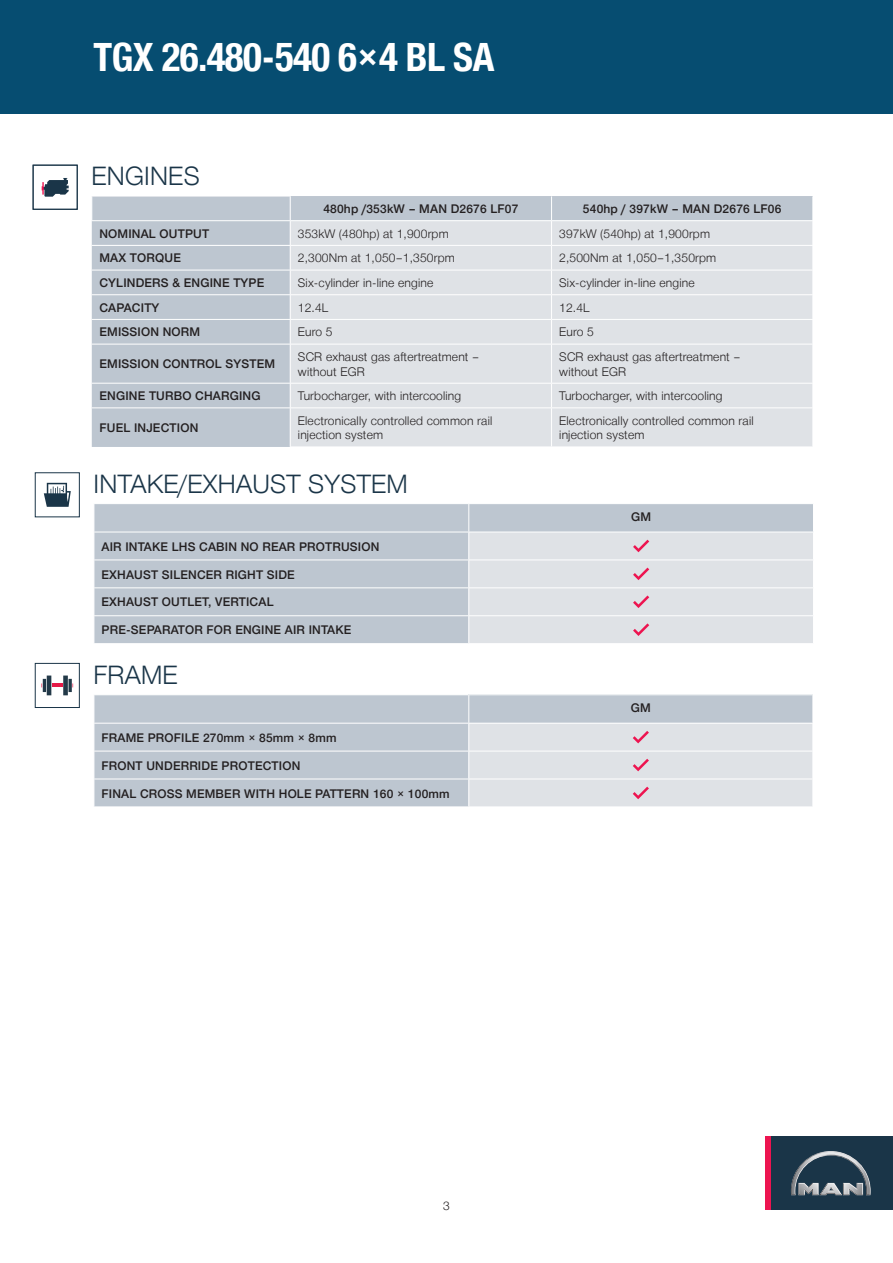
<style>
.page{position:relative;width:893px;height:1263px;background:#fff}
.page>*{position:absolute;margin:0;border:0;box-sizing:border-box;transform-origin:0 0}
.t1{font:700 39px "Man Global Condensed";letter-spacing:-.015em;color:#fff}
.t2{font:300 25.5px "Man Global";letter-spacing:.01em;color:#1a3548}
.t3{font:300 12px/14.4px "Man Global";letter-spacing:.015em;color:#231f20}
.t4{font:500 12px "Man Global";letter-spacing:.015em;color:#231f20}
</style>
<div class="page">
<div style="left:0;top:0;width:893px;height:114px;background:#064d71"></div>
<div style="left:765px;top:1136px;width:6px;height:74px;background:#ed1450"></div>
<svg style="left:771px;top:1136px;width:122px;height:74px;background:#2d4556"></svg>
<div style="left:92px;top:196px;width:720px;height:251px;background:#bdc6d0"></div>
<div style="left:291px;top:221px;width:521px;height:226px;background:#dfe2e6"></div>
<hr style="left:92px;top:344px;width:198px;height:1px;background:#fff">
<hr style="left:92px;top:383px;width:198px;height:1px;background:#fff">
<hr style="left:92px;top:407px;width:198px;height:1px;background:#fff">
<hr style="left:290px;top:245px;width:262px;height:1px;background:#fff">
<hr style="left:552px;top:245px;width:261px;height:1px;background:#fff">
<hr style="left:290px;top:270px;width:262px;height:1px;background:#fff">
<hr style="left:552px;top:270px;width:261px;height:1px;background:#fff">
<hr style="left:290px;top:294px;width:262px;height:1px;background:#fff">
<hr style="left:552px;top:294px;width:261px;height:1px;background:#fff">
<hr style="left:290px;top:319px;width:262px;height:1px;background:#fff">
<hr style="left:552px;top:319px;width:261px;height:1px;background:#fff">
<svg style="left:551px;top:196px;width:1px;height:148px"></svg>
<svg style="left:812px;top:196px;width:1px;height:148px"></svg>
<hr style="left:290px;top:344px;width:262px;height:1px;background:#fff">
<hr style="left:290px;top:344px;width:1px;height:39px;background:#fff">
<hr style="left:552px;top:344px;width:261px;height:1px;background:#fff">
<hr style="left:551px;top:344px;width:1px;height:39px;background:#fff">
<hr style="left:290px;top:383px;width:262px;height:1px;background:#fff">
<svg style="left:290px;top:384px;width:1px;height:23px"></svg>
<hr style="left:552px;top:383px;width:261px;height:1px;background:#fff">
<svg style="left:551px;top:384px;width:1px;height:23px"></svg>
<svg style="left:812px;top:384px;width:1px;height:23px"></svg>
<hr style="left:290px;top:407px;width:262px;height:1px;background:#fff">
<hr style="left:290px;top:408px;width:1px;height:39px;background:#fff">
<hr style="left:552px;top:407px;width:261px;height:1px;background:#fff">
<hr style="left:551px;top:408px;width:1px;height:39px;background:#fff">
<svg style="left:91px;top:196px;width:200px;height:148px;background:#bfc8d2"></svg>
<hr style="left:91px;top:220px;width:199px;height:1px;background:#fff">
<hr style="left:290px;top:220px;width:262px;height:1px;background:#fff">
<hr style="left:552px;top:220px;width:261px;height:1px;background:#fff">
<svg style="left:42px;top:178px;width:27px;height:19px"></svg>
<div style="left:33px;top:165px;width:45px;height:45px;border:1px solid #1a3548"></div>
<div style="left:95px;top:504px;width:373px;height:139px;background:#bdc6d0"></div>
<hr style="left:94px;top:532px;width:375px;height:1px;background:#fff">
<hr style="left:94px;top:559px;width:375px;height:1px;background:#fff">
<hr style="left:94px;top:587px;width:375px;height:1px;background:#fff">
<hr style="left:94px;top:615px;width:375px;height:1px;background:#fff">
<svg style="left:94px;top:504px;width:1px;height:139px"></svg>
<svg style="left:468px;top:504px;width:345px;height:139px;background:#d9dce1"></svg>
<svg style="left:44px;top:483px;width:27px;height:24px"></svg>
<div style="left:35px;top:472px;width:45px;height:45px;border:1px solid #1a3548"></div>
<svg style="left:94px;top:695px;width:719px;height:112px;background:#cbd1d8"></svg>
<svg style="left:41px;top:675px;width:32px;height:20px"></svg>
<div style="left:35px;top:663px;width:45px;height:45px;border:1px solid #1a3548"></div>
<h1 class="t1" style="left:94px;top:35px;width:402px">TGX 26.480-540 6×4 BL SA</h1>
<h2 class="t2" style="left:91px;top:162px;width:110px">ENGINES</h2>
<p class="t4" style="left:323px;top:202px;width:196px">480hp /353kW – MAN D2676 LF07</p>
<p class="t4" style="left:583px;top:202px;width:200px">540hp / 397kW – MAN D2676 LF06</p>
<p class="t4" style="left:99px;top:227px;width:111px">NOMINAL OUTPUT</p>
<p class="t3" style="left:298px;top:226px;width:152px">353kW (480hp) at 1,900rpm</p>
<p class="t3" style="left:559px;top:226px;width:152px">397kW (540hp) at 1,900rpm</p>
<p class="t4" style="left:99px;top:251px;width:83px">MAX TORQUE</p>
<p class="t3" style="left:298px;top:251px;width:158px">2,300Nm at 1,050–1,350rpm</p>
<p class="t3" style="left:559px;top:251px;width:158px">2,500Nm at 1,050–1,350rpm</p>
<p class="t4" style="left:99px;top:276px;width:166px">CYLINDERS &amp; ENGINE TYPE</p>
<p class="t3" style="left:298px;top:276px;width:137px">Six-cylinder in-line engine</p>
<p class="t3" style="left:559px;top:276px;width:137px">Six-cylinder in-line engine</p>
<p class="t4" style="left:99px;top:301px;width:61px">CAPACITY</p>
<p class="t3" style="left:298px;top:300px;width:32px">12.4L</p>
<p class="t3" style="left:559px;top:300px;width:32px">12.4L</p>
<p class="t4" style="left:99px;top:325px;width:102px">EMISSION NORM</p>
<p class="t3" style="left:298px;top:325px;width:36px">Euro 5</p>
<p class="t3" style="left:559px;top:325px;width:36px">Euro 5</p>
<p class="t4" style="left:99px;top:357px;width:177px">EMISSION CONTROL SYSTEM</p>
<p class="t3" style="left:298px;top:350px;width:183px">SCR exhaust gas aftertreatment – without EGR</p>
<p class="t3" style="left:559px;top:350px;width:183px">SCR exhaust gas aftertreatment – without EGR</p>
<p class="t4" style="left:100px;top:389px;width:162px">ENGINE TURBO CHARGING</p>
<p class="t3" style="left:298px;top:389px;width:165px">Turbocharger, with intercooling</p>
<p class="t3" style="left:559px;top:389px;width:165px">Turbocharger, with intercooling</p>
<p class="t4" style="left:100px;top:421px;width:100px">FUEL INJECTION</p>
<p class="t3" style="left:298px;top:413px;width:196px">Electronically controlled common rail injection system</p>
<p class="t3" style="left:559px;top:413px;width:196px">Electronically controlled common rail injection system</p>
<h2 class="t2" style="left:94px;top:469px;width:316px">INTAKE/EXHAUST SYSTEM</h2>
<p class="t4" style="left:631px;top:509px;width:21px">GM</p>
<p class="t4" style="left:102px;top:539px;width:279px">AIR INTAKE LHS CABIN NO REAR PROTRUSION</p>
<p class="t4" style="left:102px;top:567px;width:195px">EXHAUST SILENCER RIGHT SIDE</p>
<p class="t4" style="left:102px;top:595px;width:173px">EXHAUST OUTLET, VERTICAL</p>
<p class="t4" style="left:102px;top:623px;width:251px">PRE-SEPARATOR FOR ENGINE AIR INTAKE</p>
<h2 class="t2" style="left:94px;top:660px;width:86px">FRAME</h2>
<p class="t4" style="left:631px;top:701px;width:21px">GM</p>
<p class="t4" style="left:102px;top:731px;width:236px">FRAME PROFILE 270mm × 85mm × 8mm</p>
<p class="t4" style="left:102px;top:758px;width:200px">FRONT UNDERRIDE PROTECTION</p>
<p class="t4" style="left:102px;top:786px;width:349px">FINAL CROSS MEMBER WITH HOLE PATTERN 160 × 100mm</p>
<p class="t3" style="left:443px;top:1198px;width:8px">3</p>
</div>
